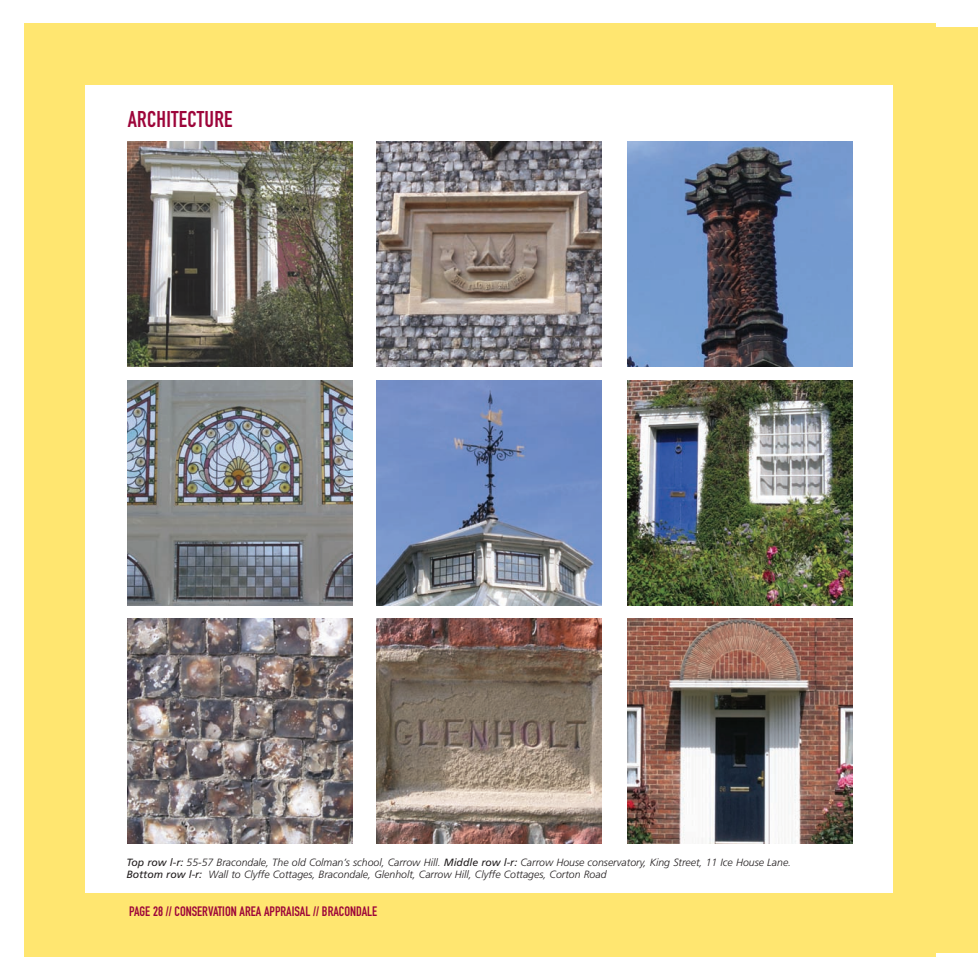
<style>
.page{position:relative;width:978px;height:978px;background:#fff}
.page>*{position:absolute;margin:0;border:0;box-sizing:border-box;transform-origin:0 0}
.t1{font:22.5px "DIN Engschrift";letter-spacing:.01em;color:#9d053a}
.t2{font:13.5px "DIN Engschrift";color:#9d053a}
.t3{font:italic 300 10.5px/12.6px "Frutiger";color:#231f20}
.s1{font-weight:400}
</style>
<div class="page">
<div style="left:935px;top:27px;width:43px;height:925px;background:#ffe670"></div>
<div style="left:24px;top:23px;width:911px;height:933px;background:#ffe670"></div>
<div style="left:85px;top:85px;width:808px;height:808px;background:#fff"></div>
<img style="left:627px;top:142px;width:225px;height:225px">
<img style="left:376px;top:142px;width:225px;height:225px">
<img style="left:127px;top:619px;width:225px;height:225px">
<img style="left:627px;top:619px;width:225px;height:225px">
<img style="left:376px;top:619px;width:225px;height:225px">
<img style="left:127px;top:380px;width:225px;height:225px">
<img style="left:127px;top:142px;width:225px;height:225px">
<img style="left:627px;top:380px;width:225px;height:225px">
<img style="left:376px;top:380px;width:225px;height:225px">
<h1 class="t1" style="left:128px;top:111px;width:106px">ARCHITECTURE</h1>
<p class="t3" style="left:126px;top:857px;width:666px"><span class="s1">Top row l-r:</span> 55-57 Bracondale, The old Colman’s school, Carrow Hill. <span class="s1">Middle row l-r:</span> Carrow House conservatory, King Street, 11 Ice House Lane.<br><span class="s1">Bottom row l-r:</span> Wall to Clyffe Cottages, Bracondale, Glenholt, Carrow Hill, Clyffe Cottages, Corton Road</p>
<p class="t2" style="left:129px;top:906px;width:250px">PAGE 28 // CONSERVATION AREA APPRAISAL // BRACONDALE</p>
</div>
